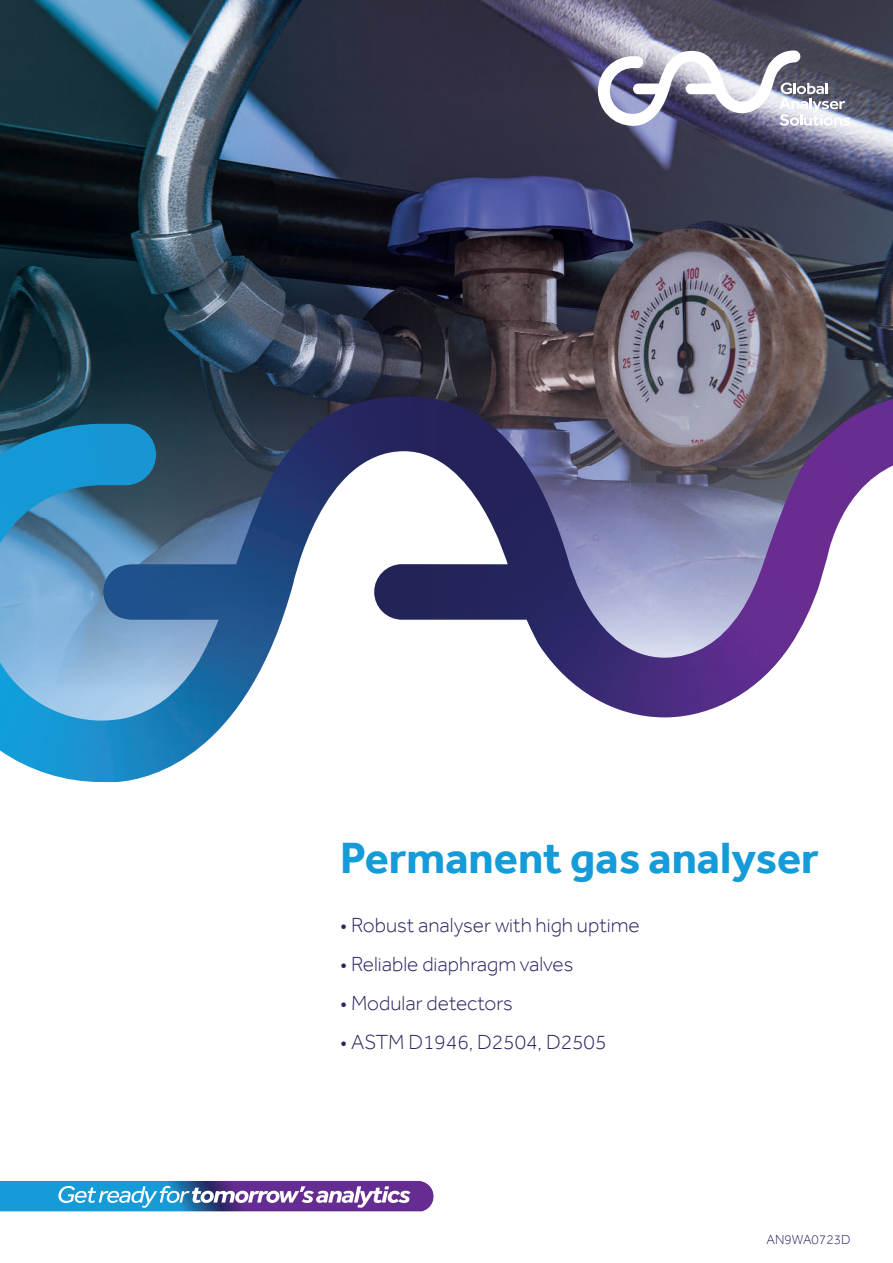
<style>
.page{position:relative;width:893px;height:1263px;background:#fff}
.page>*{position:absolute;margin:0;border:0;box-sizing:border-box;transform-origin:0 0}
.t1{font:700 45px "Effra";color:#149bd8}
.t2{font:300 21px "Effra";color:#252560}
.t3{font:300 13.5px "Effra";color:#252560}
</style>
<div class="page">
<svg style="left:0;top:1181px;width:434px;height:30px;background:#5e7ebd"></svg>
<img style="left:0;top:0;width:630px;height:258px">
<img style="left:630px;top:0;width:263px;height:397px">
<img style="left:0;top:258px;width:315px;height:139px">
<img style="left:315px;top:258px;width:316px;height:139px">
<svg style="left:598px;top:51px;width:252px;height:78px"></svg>
<img style="left:0;top:397px;width:893px;height:385px">
<h1 class="t1" style="left:340px;top:839px;width:480px">Permanent gas analyser</h1>
<p class="t2" style="left:340px;top:916px;width:301px">• Robust analyser with high uptime</p>
<p class="t2" style="left:340px;top:955px;width:235px">• Reliable diaphragm valves</p>
<p class="t2" style="left:340px;top:994px;width:174px">• Modular detectors</p>
<p class="t2" style="left:340px;top:1033px;width:268px">• ASTM D1946, D2504, D2505</p>
<p class="t3" style="left:767px;top:1233px;width:85px">AN9WA0723D</p>
</div>
